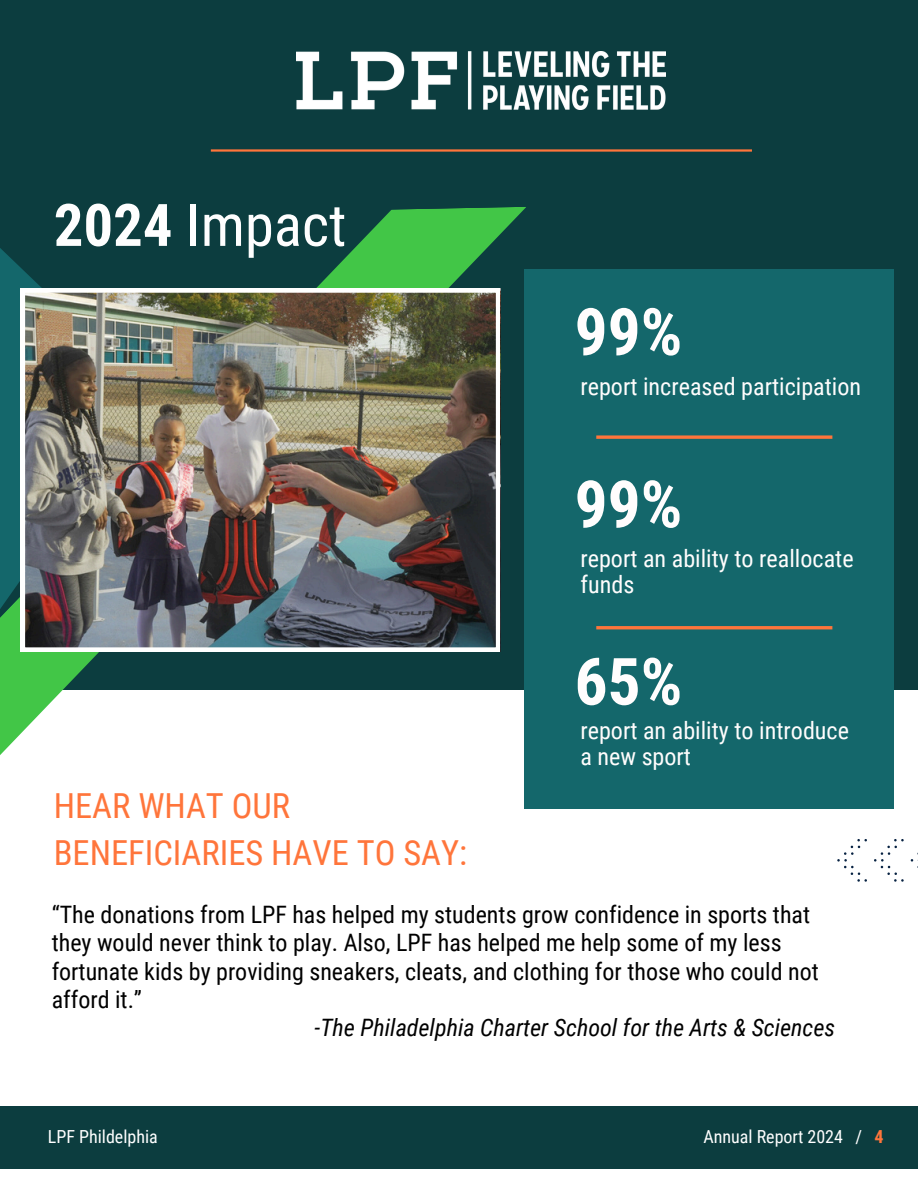
<style>
.page{position:relative;width:918px;height:1188px;background:#fff}
.page>*{position:absolute;margin:0;border:0;box-sizing:border-box;transform-origin:0 0}
.t1{font:700 65.4px "Roboto Condensed";color:#fffdfd}
.t2{font:58.8px "Roboto Condensed";color:#fefefe}
.t3{font:34.5px/47.2px "Roboto Condensed";color:#ff753b}
.t4{font:24.15px/25.8px "Roboto Condensed";color:#fffdfd}
.t5{font:24px "Roboto Condensed";color:#000}
.t6{font:italic 24px "Roboto Condensed";color:#000}
.t7{font:18px "Roboto Condensed";color:#fff}
.s1{font-weight:700}
.s2{font-weight:700;color:#ff753b}
</style>
<div class="page">
<div style="left:0;top:0;width:918px;height:690px;background:#0c3d3f"></div>
<div style="left:524px;top:269px;width:370px;height:539px;background:#14676b"></div>
<svg style="left:596px;top:435px;width:236px;height:4px"></svg>
<hr style="left:596px;top:626px;width:236px;height:3px;background:#ff753b">
<div style="left:0;top:1106px;width:918px;height:63px;background:#0c3d3f"></div>
<img style="left:297px;top:51px;width:369px;height:59px">
<hr style="left:211px;top:149px;width:541px;height:3px;background:#ff753b">
<svg style="left:0;top:207px;width:526px;height:548px"></svg>
<svg style="left:0;top:393px;width:21px;height:248px;background:#24786b"></svg>
<svg style="left:837px;top:839px;width:30px;height:43px"></svg>
<svg style="left:874px;top:839px;width:30px;height:43px"></svg>
<svg style="left:911px;top:852px;width:7px;height:16px"></svg>
<img style="left:21px;top:288px;width:479px;height:364px">
<h2 class="t2" style="left:54px;top:191px;width:294px"><span class="s1">2024</span> Impact</h2>
<h1 class="t3" style="left:54px;top:782px;width:415px">HEAR WHAT OUR<br>BENEFICIARIES HAVE TO SAY:</h1>
<p class="t1" style="left:575px;top:294px;width:109px">99%</p>
<p class="t4" style="left:580px;top:374px;width:282px">report increased participation</p>
<p class="t1" style="left:575px;top:467px;width:109px">99%</p>
<h4 class="t4" style="left:580px;top:546px;width:275px">report an ability to reallocate funds</h4>
<p class="t1" style="left:575px;top:644px;width:109px">65%</p>
<h1 class="t4" style="left:580px;top:718px;width:270px">report an ability to introduce a new sport</h1>
<h1 class="t5" style="left:52px;top:901px;width:760px">“The donations from LPF has helped my students grow confidence in sports that</h1>
<h1 class="t5" style="left:52px;top:929px;width:731px">they would never think to play. Also, LPF has helped me help some of my less</h1>
<h1 class="t5" style="left:52px;top:957px;width:769px">fortunate kids by providing sneakers, cleats, and clothing for those who could not</h1>
<h1 class="t5" style="left:52px;top:985px;width:92px">afford it.”</h1>
<h1 class="t6" style="left:314px;top:1014px;width:522px">-The Philadelphia Charter School for the Arts &amp; Sciences</h1>
<p class="t7" style="left:48px;top:1127px;width:111px">LPF Phildelphia</p>
<h4 class="t7" style="left:703px;top:1127px;width:182px">Annual Report 2024 / <span class="s2">4</span></h4>
</div>
